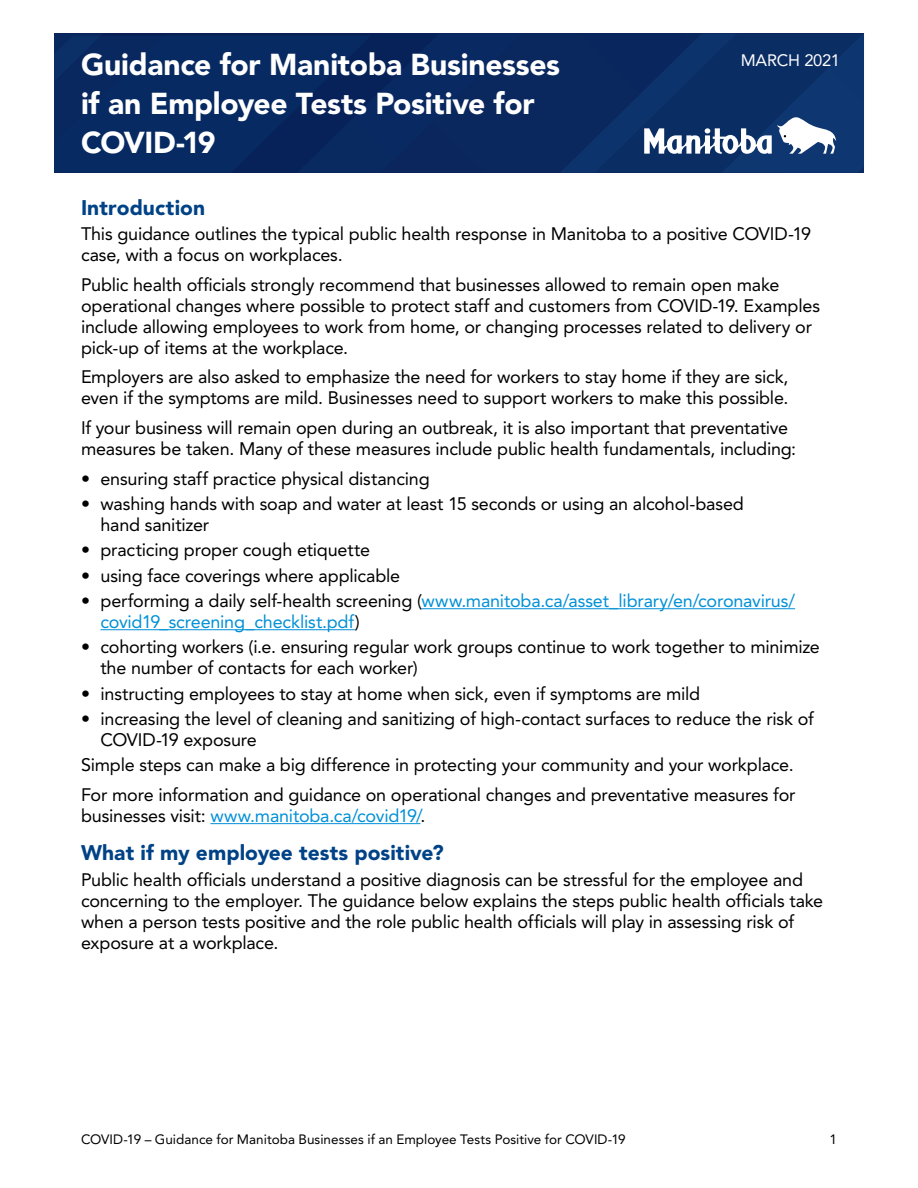
<style>
.page{position:relative;width:918px;height:1188px;background:#fff}
.page>*{position:absolute;margin:0;border:0;box-sizing:border-box;transform-origin:0 0}
.Title_Header{font:900 30px/39px "Avenir LT Std";letter-spacing:-.01em;color:#fff}
.Subhead_1{font:900 21px "Avenir LT Std";letter-spacing:.005em;color:#004286}
.Text{font:18px/21px "Avenir LT Std";letter-spacing:-.01em;color:#000}
.Bullet_Text{font:18px/21px "Avenir LT Std";letter-spacing:-.01em;color:#000}
.Bullet_Text-2{font:18px/21px "Avenir LT Std";letter-spacing:-.01em;color:#0090d6}
.Answer_Text{font:16.5px "Avenir LT Std";letter-spacing:-.015em;color:#fff}
.t1{font:13.5px "Avenir LT Std";color:#000}
.s1{color:#000}
.s2{color:#0090d6}
</style>
<div class="page">
<div style="left:55px;top:33px;width:809px;height:140px;background:#082962"></div>
<hr style="left:421px;top:608px;width:374px;height:1px;background:#0090d6">
<hr style="left:100px;top:629px;width:255px;height:1px;background:#0090d6">
<hr style="left:210px;top:823px;width:210px;height:1px;background:#0090d6">
<svg style="left:644px;top:34px;width:220px;height:139px"></svg>
<h1 class="Title_Header" style="left:81px;top:45px;width:481px">Guidance for Manitoba Businesses if an Employee Tests Positive for<br>COVID-19</h1>
<p class="Answer_Text" style="left:741px;top:51px;width:101px">MARCH 2021</p>
<p class="Subhead_1" style="left:81px;top:195px;width:126px">Introduction</p>
<p class="Text" style="left:81px;top:223px;width:732px">This guidance outlines the typical public health response in Manitoba to a positive COVID-19 case, with a focus on workplaces.</p>
<p class="Text" style="left:81px;top:274px;width:741px">Public health officials strongly recommend that businesses allowed to remain open make operational changes where possible to protect staff and customers from COVID-19. Examples include allowing employees to work from home, or changing processes related to delivery or pick-up of items at the workplace.</p>
<p class="Text" style="left:81px;top:367px;width:709px">Employers are also asked to emphasize the need for workers to stay home if they are sick, even if the symptoms are mild. Businesses need to support workers to make this possible.</p>
<p class="Text" style="left:81px;top:417px;width:717px">If your business will remain open during an outbreak, it is also important that preventative measures be taken. Many of these measures include public health fundamentals, including:</p>
<p class="Bullet_Text" style="left:81px;top:468px;width:350px">• ensuring staff practice physical distancing</p>
<p class="Bullet_Text" style="left:100px;top:493px;width:645px;text-indent:-20px">• washing hands with soap and water at least 15 seconds or using an alcohol-based hand sanitizer</p>
<p class="Bullet_Text" style="left:81px;top:540px;width:291px">• practicing proper cough etiquette</p>
<p class="Bullet_Text" style="left:81px;top:565px;width:321px">• using face coverings where applicable</p>
<p class="Bullet_Text-2" style="left:100px;top:590px;width:696px;text-indent:-20px"><span class="s1">• performing a daily self-health screening (</span>www.manitoba.ca/asset_library/en/coronavirus/ covid19_screening_checklist.pdf<span class="s1">)</span></p>
<p class="Bullet_Text" style="left:100px;top:637px;width:721px;text-indent:-20px">• cohorting workers (i.e. ensuring regular work groups continue to work together to minimize the number of contacts for each worker)</p>
<p class="Bullet_Text" style="left:81px;top:683px;width:621px">• instructing employees to stay at home when sick, even if symptoms are mild</p>
<p class="Bullet_Text" style="left:100px;top:708px;width:715px;text-indent:-20px">• increasing the level of cleaning and sanitizing of high-contact surfaces to reduce the risk of<br>COVID-19 exposure</p>
<p class="Text" style="left:81px;top:755px;width:714px">Simple steps can make a big difference in protecting your community and your workplace.</p>
<p class="Text" style="left:81px;top:784px;width:716px">For more information and guidance on operational changes and preventative measures for businesses visit: <span class="s2">www.manitoba.ca/covid19/</span>.</p>
<p class="Subhead_1" style="left:81px;top:840px;width:364px">What if my employee tests positive?</p>
<p class="Text" style="left:81px;top:869px;width:744px">Public health officials understand a positive diagnosis can be stressful for the employee and concerning to the employer. The guidance below explains the steps public health officials take when a person tests positive and the role public health officials will play in assessing risk of exposure at a workplace.</p>
<p class="t1" style="left:81px;top:1132px;width:546px">COVID-19 – Guidance for Manitoba Businesses if an Employee Tests Positive for COVID-19</p>
<p class="t1" style="left:829px;top:1132px;width:9px">1</p>
</div>
